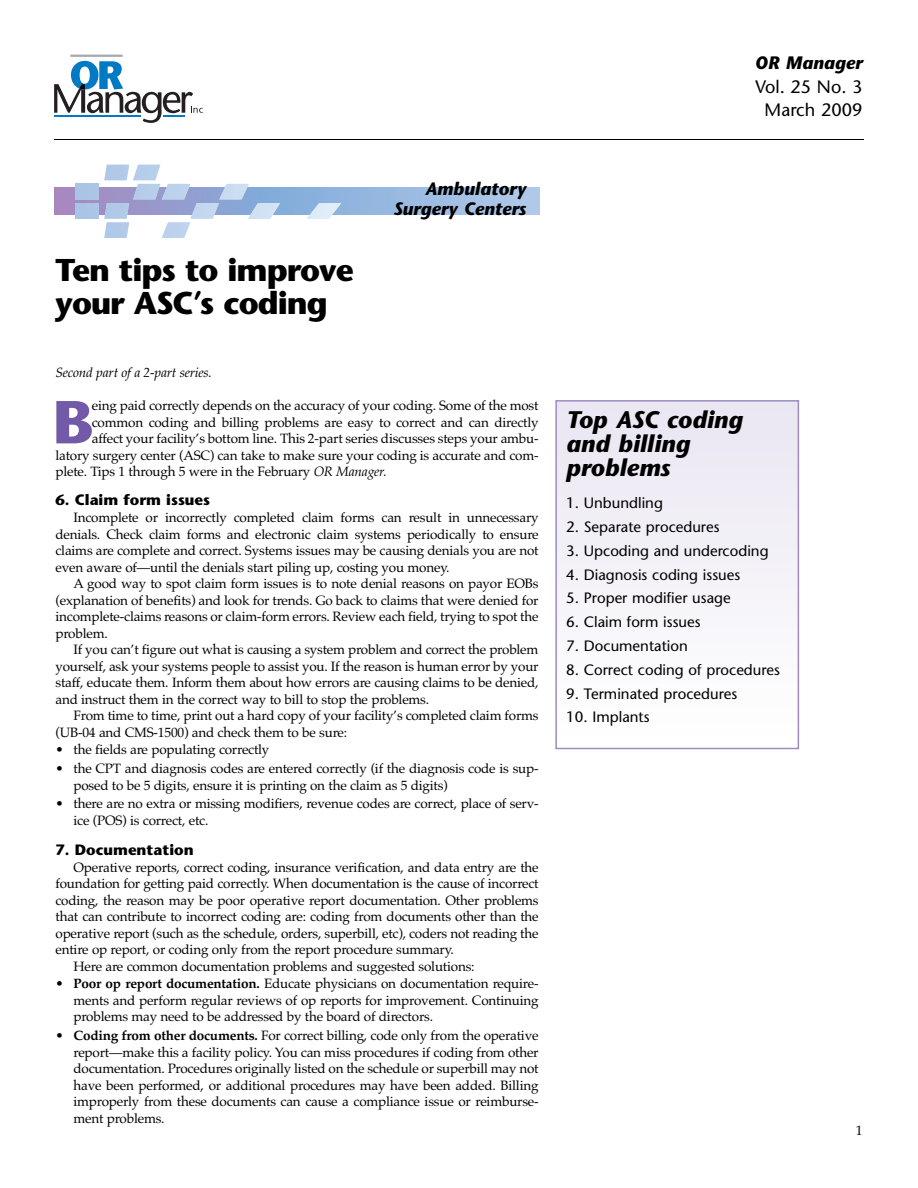
<style>
.page{position:relative;width:918px;height:1188px;background:#fff}
.page>*{position:absolute;margin:0;border:0;box-sizing:border-box;transform-origin:0 0}
.t1{font:700 60.45px "Stone Sans";color:#735aa8}
.t2{font:700 31.5px/33px "Stone Sans";letter-spacing:-.03em;color:#000}
.t3{font:italic 700 24px/24px "Stone Sans";color:#000}
.t4{font:italic 700 18px/19.5px "Stone Sans";color:#000;text-align:right}
.t5{font:18px/23.9px "Stone Sans";color:#000;text-align:center}
.t6{font:15px "Stone Sans";color:#000}
.t7{font:700 15px "Stone Sans";color:#000}
.t8{font:13.5px/16.5px "Palatino";letter-spacing:-.015em;color:#000;text-align:justify}
.t9{font:italic 13.5px "Palatino";letter-spacing:-.015em;color:#000}
.s1{font-style:italic}
.s2{font-weight:700}
</style>
<div class="page">
<svg style="left:70px;top:54px;width:53px;height:3px"></svg>
<svg style="left:54px;top:61px;width:149px;height:62px"></svg>
<hr style="left:54px;top:139px;width:810px;height:1px;background:#000">
<svg style="left:55px;top:187px;width:485px;height:27px;background:#9cb6de"></svg>
<div style="left:76px;top:184px;width:22px;height:16px;background:#aac5e6"></div>
<div style="left:76px;top:203px;width:22px;height:16px;background:#aac5e6"></div>
<svg style="left:307px;top:203px;width:34px;height:16px"></svg>
<svg style="left:104px;top:165px;width:176px;height:73px"></svg>
<div style="left:556px;top:683px;width:242px;height:12px;background:#fcfbfd"></div>
<div style="left:556px;top:670px;width:242px;height:11px;background:#fbfafc"></div>
<div style="left:556px;top:656px;width:242px;height:12px;background:#faf9fc"></div>
<div style="left:556px;top:643px;width:242px;height:11px;background:#f9f8fb"></div>
<div style="left:556px;top:629px;width:242px;height:12px;background:#f8f7fb"></div>
<div style="left:556px;top:616px;width:242px;height:11px;background:#f7f6fa"></div>
<div style="left:556px;top:602px;width:242px;height:12px;background:#f7f5fa"></div>
<div style="left:556px;top:589px;width:242px;height:12px;background:#f6f4f9"></div>
<div style="left:556px;top:576px;width:242px;height:11px;background:#f5f3f9"></div>
<div style="left:556px;top:562px;width:242px;height:12px;background:#f4f2f8"></div>
<div style="left:556px;top:549px;width:242px;height:11px;background:#f3f1f8"></div>
<div style="left:556px;top:535px;width:242px;height:12px;background:#f2f0f7"></div>
<div style="left:556px;top:522px;width:242px;height:11px;background:#f1eff7"></div>
<div style="left:556px;top:508px;width:242px;height:12px;background:#f1eef6"></div>
<div style="left:556px;top:495px;width:242px;height:12px;background:#f0edf6"></div>
<div style="left:556px;top:482px;width:242px;height:11px;background:#efecf5"></div>
<div style="left:556px;top:468px;width:242px;height:12px;background:#eeebf5"></div>
<div style="left:556px;top:455px;width:242px;height:11px;background:#edeaf4"></div>
<div style="left:556px;top:441px;width:242px;height:12px;background:#ece9f4"></div>
<div style="left:556px;top:428px;width:242px;height:11px;background:#ece8f3"></div>
<div style="left:556px;top:414px;width:242px;height:12px;background:#ebe7f3"></div>
<div style="left:556px;top:401px;width:242px;height:12px;background:#eae6f2"></div>
<div style="left:555px;top:400px;width:244px;height:349px;border:2px solid #9d8cc2"></div>
<h2 class="t2" style="left:56px;top:257px;width:300px">Ten tips to improve your ASC’s coding</h2>
<h3 class="t4" style="left:393px;top:181px;width:134px">Ambulatory<br>Surgery Centers</h3>
<p class="t9" style="left:56px;top:365px;width:158px">Second part of a 2-part series.</p>
<h1 class="t1" style="left:53px;top:399px;width:42px">B</h1>
<p class="t8" style="left:92px;top:397px;width:448px">eing paid correctly depends on the accuracy of your coding. Some of the most</p>
<p class="t8" style="left:92px;top:414px;width:448px">common coding and billing problems are easy to correct and can directly</p>
<p class="t8" style="left:92px;top:430px;width:448px">affect your facility’s bottom line. This 2-part series discusses steps your ambu-</p>
<p class="t8" style="left:56px;top:447px;width:485px">latory surgery center (ASC) can take to make sure your coding is accurate and com-</p>
<p class="t8" style="left:56px;top:463px;width:333px">plete. Tips 1 through 5 were in the February <span class="s1">OR Manager.</span></p>
<p class="t7" style="left:56px;top:494px;width:156px">6. Claim form issues</p>
<p class="t8" style="left:56px;top:509px;width:485px;text-indent:18px">Incomplete or incorrectly completed claim forms can result in unnecessary denials. Check claim forms and electronic claim systems periodically to ensure claims are complete and correct. Systems issues may be causing denials you are not even aware of—until the denials start piling up, costing you money.</p>
<p class="t8" style="left:55px;top:575px;width:485px;text-indent:18px">A good way to spot claim form issues is to note denial reasons on payor EOBs (explanation of benefits) and look for trends. Go back to claims that were denied for incomplete-claims reasons or claim-form errors. Review each field, trying to spot the problem.</p>
<p class="t8" style="left:55px;top:641px;width:485px;text-indent:18px">If you can’t figure out what is causing a system problem and correct the problem yourself, ask your systems people to assist you. If the reason is human error by your staff, educate them. Inform them about how errors are causing claims to be denied, and instruct them in the correct way to bill to stop the problems.</p>
<p class="t8" style="left:55px;top:707px;width:485px;text-indent:18px">From time to time, print out a hard copy of your facility’s completed claim forms (UB-04 and CMS-1500) and check them to be sure:</p>
<p class="t8" style="left:55px;top:742px;width:216px">• the fields are populating correctly</p>
<p class="t8" style="left:73px;top:760px;width:467px;text-indent:-18px">• the CPT and diagnosis codes are entered correctly (if the diagnosis code is sup&shy;posed to be 5 digits, ensure it is printing on the claim as 5 digits)</p>
<p class="t8" style="left:73px;top:795px;width:467px;text-indent:-18px">• there are no extra or missing modifiers, revenue codes are correct, place of serv&shy;ice (POS) is correct, etc.</p>
<p class="t7" style="left:56px;top:844px;width:140px">7. Documentation</p>
<p class="t8" style="left:74px;top:859px;width:467px">Operative reports, correct coding, insurance verification, and data entry are the</p>
<p class="t8" style="left:56px;top:875px;width:485px">foundation for getting paid correctly. When documentation is the cause of incorrect</p>
<p class="t8" style="left:56px;top:892px;width:485px">coding, the reason may be poor operative report documentation. Other problems</p>
<p class="t8" style="left:56px;top:908px;width:485px">that can contribute to incorrect coding are: coding from documents other than the</p>
<p class="t8" style="left:56px;top:925px;width:485px">operative report (such as the schedule, orders, superbill, etc), coders not reading the</p>
<p class="t8" style="left:56px;top:941px;width:400px">entire op report, or coding only from the report procedure summary.</p>
<p class="t8" style="left:74px;top:958px;width:403px">Here are common documentation problems and suggested solutions:</p>
<p class="t8" style="left:74px;top:975px;width:467px;text-indent:-18px">• <span class="s2">Poor op report documentation.</span> Educate physicians on documentation require&shy;ments and perform regular reviews of op reports for improvement. Continuing problems may need to be addressed by the board of directors.</p>
<p class="t8" style="left:74px;top:1027px;width:467px;text-indent:-18px">• <span class="s2">Coding from other documents.</span> For correct billing, code only from the operative report—make this a facility policy. You can miss procedures if coding from other documentation. Procedures originally listed on the schedule or superbill may not have been performed, or additional procedures may have been added. Billing improperly from these documents can cause a compliance issue or reimburse&shy;ment problems.</p>
<h3 class="t4" style="left:755px;top:55px;width:109px">OR Manager</h3>
<h3 class="t5" style="left:755px;top:76px;width:109px">Vol. 25 No. 3<br>March 2009</h3>
<h3 class="t3" style="left:566px;top:411px;width:178px">Top ASC coding and billing problems</h3>
<p class="t6" style="left:566px;top:497px;width:98px">1. Unbundling</p>
<p class="t6" style="left:566px;top:521px;width:155px">2. Separate procedures</p>
<p class="t6" style="left:566px;top:545px;width:204px">3. Upcoding and undercoding</p>
<p class="t6" style="left:566px;top:569px;width:176px">4. Diagnosis coding issues</p>
<p class="t6" style="left:566px;top:592px;width:166px">5. Proper modifier usage</p>
<p class="t6" style="left:566px;top:616px;width:136px">6. Claim form issues</p>
<p class="t6" style="left:566px;top:640px;width:123px">7. Documentation</p>
<p class="t6" style="left:566px;top:664px;width:215px">8. Correct coding of procedures</p>
<p class="t6" style="left:566px;top:688px;width:173px">9. Terminated procedures</p>
<p class="t6" style="left:566px;top:711px;width:85px">10. Implants</p>
<p class="t8" style="left:856px;top:1122px;width:8px">1</p>
</div>
